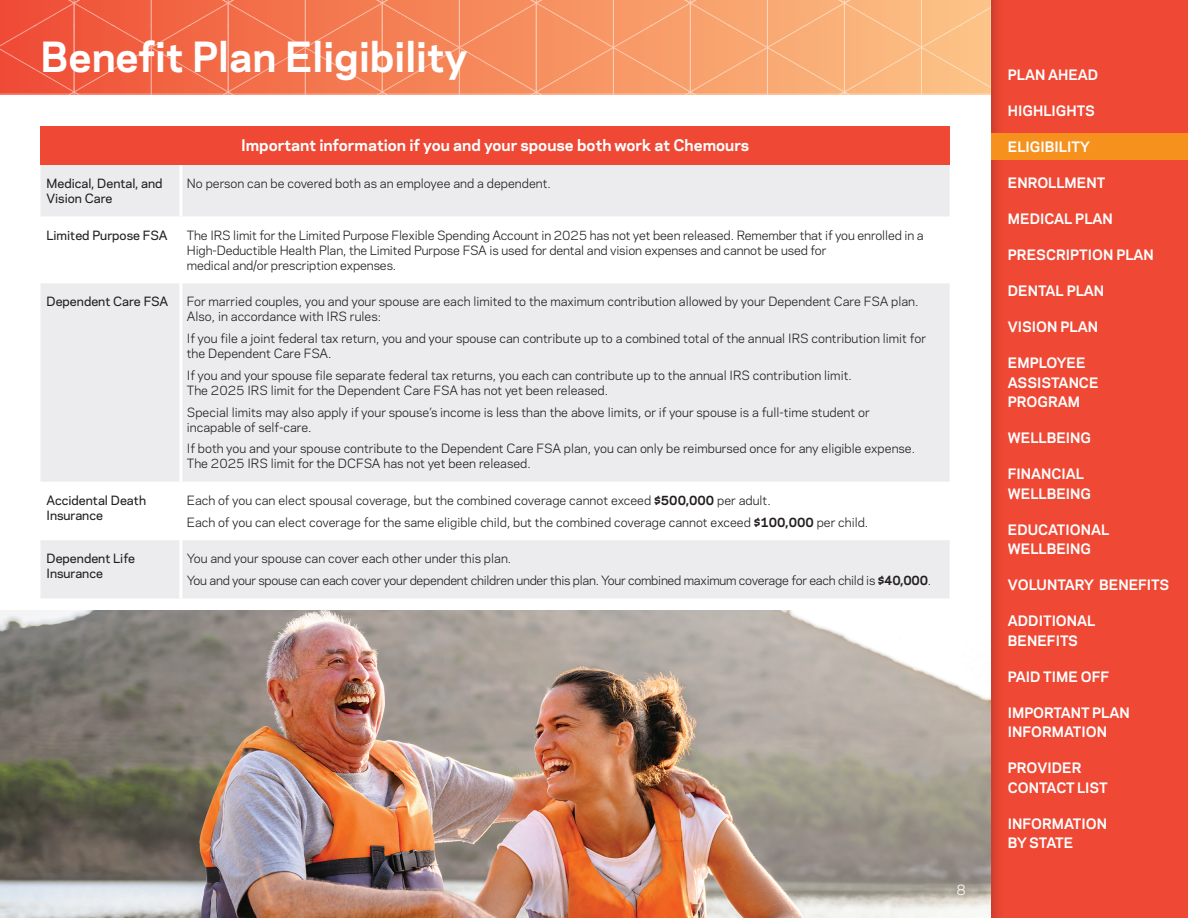
<style>
.page{position:relative;width:1188px;height:918px;background:#fff}
.page>*{position:absolute;margin:0;border:0;box-sizing:border-box;transform-origin:0 0}
.t1{font:700 39px "Chemours Sans";color:#fff}
.t2{font:700 15px "Chemours Sans";color:#fff}
.t3{font:700 13.5px/19.5px "Chemours Sans";color:#fff}
.t4{font:13.5px "Chemours Sans";color:#fff}
.t5{font:12px/15px "Chemours Sans";color:#231f20}
.t6{font:12px/21.8px "Chemours Sans";letter-spacing:-.02em;color:#231f20}
.t7{font:500 12px/15px "Chemours Sans";color:#231f20}
.s1{font-weight:700}
</style>
<div class="page">
<img style="left:0;top:610px;width:988px;height:308px">
<div style="left:40px;top:126px;width:910px;height:39px;background:#ef4835"></div>
<div style="left:41px;top:165px;width:909px;height:433px;background:#ececee"></div>
<svg style="left:41px;top:217px;width:909px;height:323px;fill:#ececee"></svg>
<hr style="left:179px;top:165px;width:3px;height:52px;background:#fff">
<hr style="left:179px;top:217px;width:3px;height:66px;background:#fff">
<hr style="left:179px;top:283px;width:3px;height:199px;background:#fff">
<hr style="left:179px;top:482px;width:3px;height:58px;background:#fff">
<hr style="left:179px;top:540px;width:3px;height:58px;background:#fff">
<svg style="left:0;top:0;width:988px;height:94px;background:#f58b60"></svg>
<div style="left:988px;top:0;width:200px;height:918px;background:#ef4835"></div>
<div style="left:991px;top:134px;width:197px;height:26px;background:#f6911e"></div>
<h1 class="t1" style="left:40px;top:27px;width:429px">Benefit Plan Eligibility</h1>
<p class="t2" style="left:241px;top:134px;width:509px">Important information if you and your spouse both work at Chemours</p>
<p class="t7" style="left:46px;top:175px;width:118px">Medical, Dental, and<br>Vision Care</p>
<p class="t5" style="left:187px;top:175px;width:365px">No person can be covered both as an employee and a dependent.</p>
<p class="t7" style="left:46px;top:227px;width:123px">Limited Purpose FSA</p>
<p class="t5" style="left:187px;top:227px;width:738px">The IRS limit for the Limited Purpose Flexible Spending Account in 2025 has not yet been released. Remember that if you enrolled in a<br>High-Deductible Health Plan, the Limited Purpose FSA is used for dental and vision expenses and cannot be used for<br>medical and/or prescription expenses.</p>
<p class="t7" style="left:47px;top:294px;width:123px">Dependent Care FSA</p>
<p class="t5" style="left:187px;top:294px;width:733px">For married couples, you and your spouse are each limited to the maximum contribution allowed by your Dependent Care FSA plan.<br>Also, in accordance with IRS rules:</p>
<p class="t5" style="left:187px;top:330px;width:741px">If you file a joint federal tax return, you and your spouse can contribute up to a combined total of the annual IRS contribution limit for the Dependent Care FSA.</p>
<p class="t5" style="left:187px;top:367px;width:666px">If you and your spouse file separate federal tax returns, you each can contribute up to the annual IRS contribution limit.<br>The 2025 IRS limit for the Dependent Care FSA has not yet been released.</p>
<p class="t5" style="left:187px;top:404px;width:684px">Special limits may also apply if your spouse’s income is less than the above limits, or if your spouse is a full-time student or incapable of self-care.</p>
<p class="t5" style="left:187px;top:441px;width:730px">If both you and your spouse contribute to the Dependent Care FSA plan, you can only be reimbursed once for any eligible expense.<br>The 2025 IRS limit for the DCFSA has not yet been released.</p>
<p class="t7" style="left:47px;top:492px;width:101px">Accidental Death<br>Insurance</p>
<p class="t5" style="left:187px;top:489px;width:683px;line-height:21.8px">Each of you can elect spousal coverage, but the combined coverage cannot exceed <span class="s1">$500,000</span> per adult.<br>Each of you can elect coverage for the same eligible child, but the combined coverage cannot exceed <span class="s1">$100,000</span> per child.</p>
<p class="t7" style="left:47px;top:550px;width:90px">Dependent Life<br>Insurance</p>
<p class="t6" style="left:187px;top:547px;width:746px">You and your spouse can cover each other under this plan.<br>You and your spouse can each cover your dependent children under this plan. Your combined maximum coverage for each child is <span class="s1">$40,000</span>.</p>
<p class="t4" style="left:956px;top:880px;width:11px">8</p>
<p class="t3" style="left:1008px;top:65px;width:92px">PLAN AHEAD</p>
<p class="t3" style="left:1008px;top:101px;width:88px">HIGHLIGHTS</p>
<p class="t3" style="left:1008px;top:137px;width:83px">ELIGIBILITY</p>
<p class="t3" style="left:1008px;top:173px;width:99px">ENROLLMENT</p>
<p class="t3" style="left:1008px;top:209px;width:107px">MEDICAL PLAN</p>
<p class="t3" style="left:1008px;top:245px;width:148px">PRESCRIPTION PLAN</p>
<p class="t3" style="left:1008px;top:281px;width:98px">DENTAL PLAN</p>
<p class="t3" style="left:1008px;top:317px;width:92px">VISION PLAN</p>
<p class="t3" style="left:1008px;top:353px;width:92px">EMPLOYEE<br>ASSISTANCE<br>PROGRAM</p>
<p class="t3" style="left:1008px;top:428px;width:85px">WELLBEING</p>
<p class="t3" style="left:1008px;top:464px;width:85px">FINANCIAL<br>WELLBEING</p>
<p class="t3" style="left:1008px;top:519px;width:103px">EDUCATIONAL<br>WELLBEING</p>
<p class="t3" style="left:1008px;top:575px;width:163px">VOLUNTARY BENEFITS</p>
<p class="t3" style="left:1008px;top:611px;width:89px">ADDITIONAL<br>BENEFITS</p>
<p class="t3" style="left:1008px;top:666px;width:103px">PAID TIME OFF</p>
<p class="t3" style="left:1008px;top:702px;width:123px">IMPORTANT PLAN<br>INFORMATION</p>
<p class="t3" style="left:1008px;top:758px;width:102px">PROVIDER<br>CONTACT LIST</p>
<p class="t3" style="left:1008px;top:813px;width:101px">INFORMATION<br>BY STATE</p>
</div>
